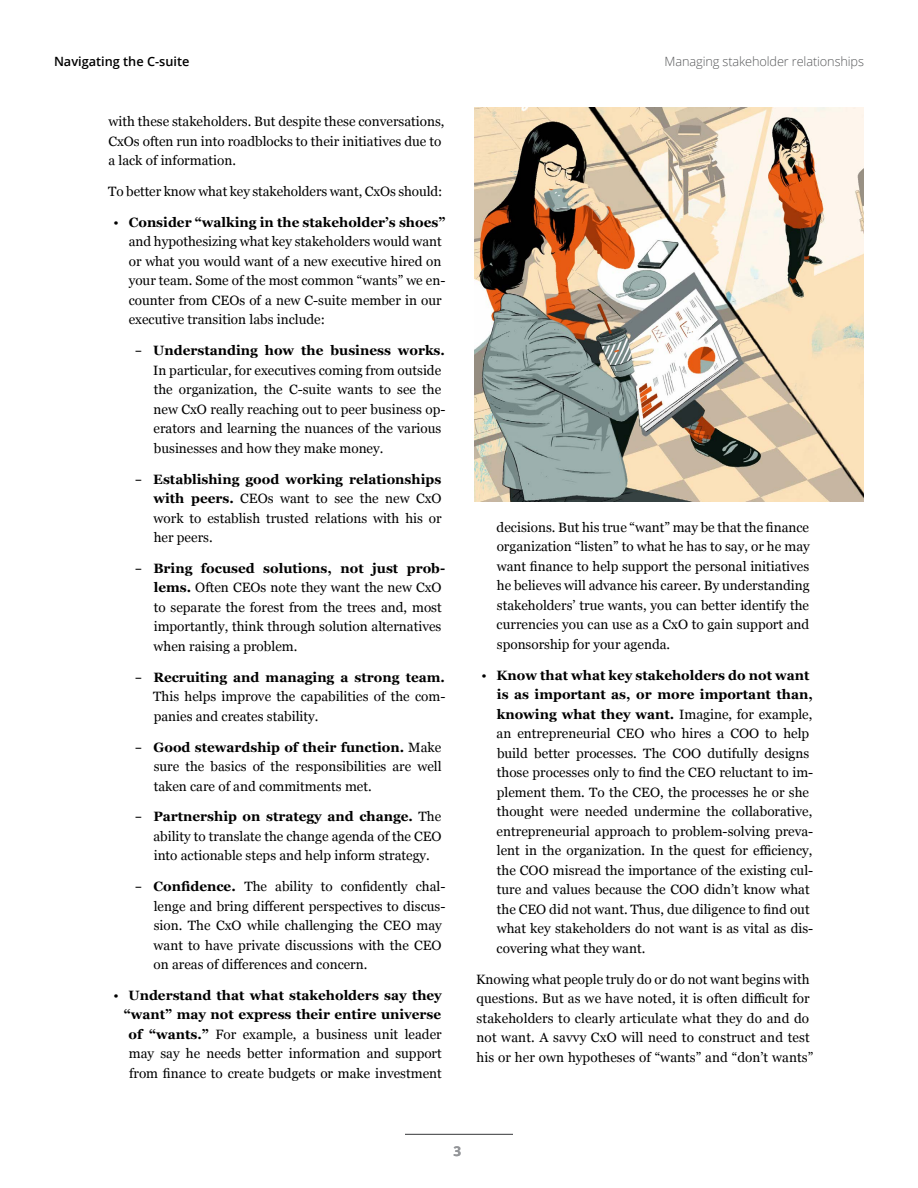
<style>
.page{position:relative;width:918px;height:1188px;background:#fff}
.page>*{position:absolute;margin:0;border:0;box-sizing:border-box;transform-origin:0 0}
.t1{font:13.5px/19.5px "Georgia";color:#000}
.t2{font:700 13.5px "Open Sans";color:#939598}
.t3{font:300 12.75px "Open Sans";letter-spacing:-.01em;color:#58595b}
.t4{font:600 12.75px "Open Sans";color:#000}
.s1{font-weight:700}
.s2{font-family:"Open Sans"}
</style>
<div class="page">
<hr style="left:405px;top:1134px;width:108px;height:1px;background:#58595b">
<img style="left:474px;top:108px;width:390px;height:394px">
<p class="t4" style="left:54px;top:53px;width:137px">Navigating the C-suite</p>
<p class="t3" style="left:665px;top:53px;width:201px">Managing stakeholder relationships</p>
<p class="t1" style="left:108px;top:111px;width:338px">with these stakeholders. But despite these conversations,<br>CxOs often run into roadblocks to their initiatives due to a lack of information.</p>
<p class="t1" style="left:108px;top:181px;width:336px">To better know what key stakeholders want, CxOs should:</p>
<p class="t1" style="left:129px;top:212px;width:318px;text-indent:-15px">• <span class="s1">Consider “walking in the stakeholder’s shoes” </span>and hypothesizing what key stakeholders would want or what you would want of a new executive hired on your team. Some of the most common “wants” we en&shy;counter from CEOs of a new C-suite member in our executive transition labs include:</p>
<p class="t1" style="left:153px;top:340px;width:294px;text-indent:-18px"><span class="s2">–</span> <span class="s1">Understanding how the business works.<br></span>In particular, for executives coming from outside the organization, the C-suite wants to see the new CxO really reaching out to peer business op&shy;erators and learning the nuances of the various businesses and how they make money.</p>
<p class="t1" style="left:153px;top:469px;width:290px;text-align:justify;text-indent:-18px"><span class="s2">–</span> <span class="s1">Establishing good working relationships with peers.</span> CEOs want to see the new CxO work to establish trusted relations with his or her peers.</p>
<p class="t1" style="left:154px;top:558px;width:293px;text-indent:-19px"><span class="s2">–</span> <span class="s1">Bring focused solutions, not just prob&shy;lems.</span> Often CEOs note they want the new CxO to separate the forest from the trees and, most importantly, think through solution alternatives when raising a problem.</p>
<p class="t1" style="left:153px;top:667px;width:294px;text-align:justify;text-indent:-18px"><span class="s2">–</span> <span class="s1">Recruiting and managing a strong team.<br></span>This helps improve the capabilities of the com&shy;panies and creates stability.</p>
<p class="t1" style="left:154px;top:737px;width:289px;text-align:justify;text-indent:-19px"><span class="s2">–</span> <span class="s1">Good stewardship of their function.</span> Make sure the basics of the responsibilities are well taken care of and commitments met.</p>
<p class="t1" style="left:153px;top:806px;width:290px;text-align:justify;text-indent:-18px"><span class="s2">–</span> <span class="s1">Partnership on strategy and change.</span> The ability to translate the change agenda of the CEO into actionable steps and help inform strategy.</p>
<p class="t1" style="left:154px;top:876px;width:293px;text-indent:-18px"><span class="s2">–</span> <span class="s1">Confidence.</span> The ability to confidently chal&shy;lenge and bring different perspectives to discus&shy;sion. The CxO while challenging the CEO may want to have private discussions with the CEO on areas of differences and concern.</p>
<p class="t1" style="left:114px;top:985px;width:330px;text-align:right">• <span class="s1">Understand that what stakeholders say they “want” may not express their entire universe of “wants.”</span> For example, a business unit leader may say he needs better information and support from finance to create budgets or make investment</p>
<p class="t1" style="left:497px;top:517px;width:315px;text-align:justify">decisions. But his true “want” may be that the finance organization “listen” to what he has to say, or he may want finance to help support the personal initiatives he believes will advance his career. By understanding stakeholders’ true wants, you can better identify the currencies you can use as a CxO to gain support and sponsorship for your agenda.</p>
<p class="t1" style="left:497px;top:665px;width:318px;text-indent:-15px">• <span class="s1">Know that what key stakeholders do not want is as important as, or more important than, knowing what they want.</span> Imagine, for example, an entrepreneurial CEO who hires a COO to help build better processes. The COO dutifully designs those processes only to find the CEO reluctant to im&shy;plement them. To the CEO, the processes he or she thought were needed undermine the collaborative, entrepreneurial approach to problem-solving preva&shy;lent in the organization. In the quest for efficiency, the COO misread the importance of the existing cul&shy;ture and values because the COO didn’t know what the CEO did not want. Thus, due diligence to find out what key stakeholders do not want is as vital as dis&shy;covering what they want.</p>
<p class="t1" style="left:476px;top:969px;width:339px">Knowing what people truly do or do not want begins with questions. But as we have noted, it is often difficult for stakeholders to clearly articulate what they do and do not want. A savvy CxO will need to construct and test his or her own hypotheses of “wants” and “don’t wants”</p>
<p class="t2" style="left:454px;top:1142px;width:9px">3</p>
</div>
